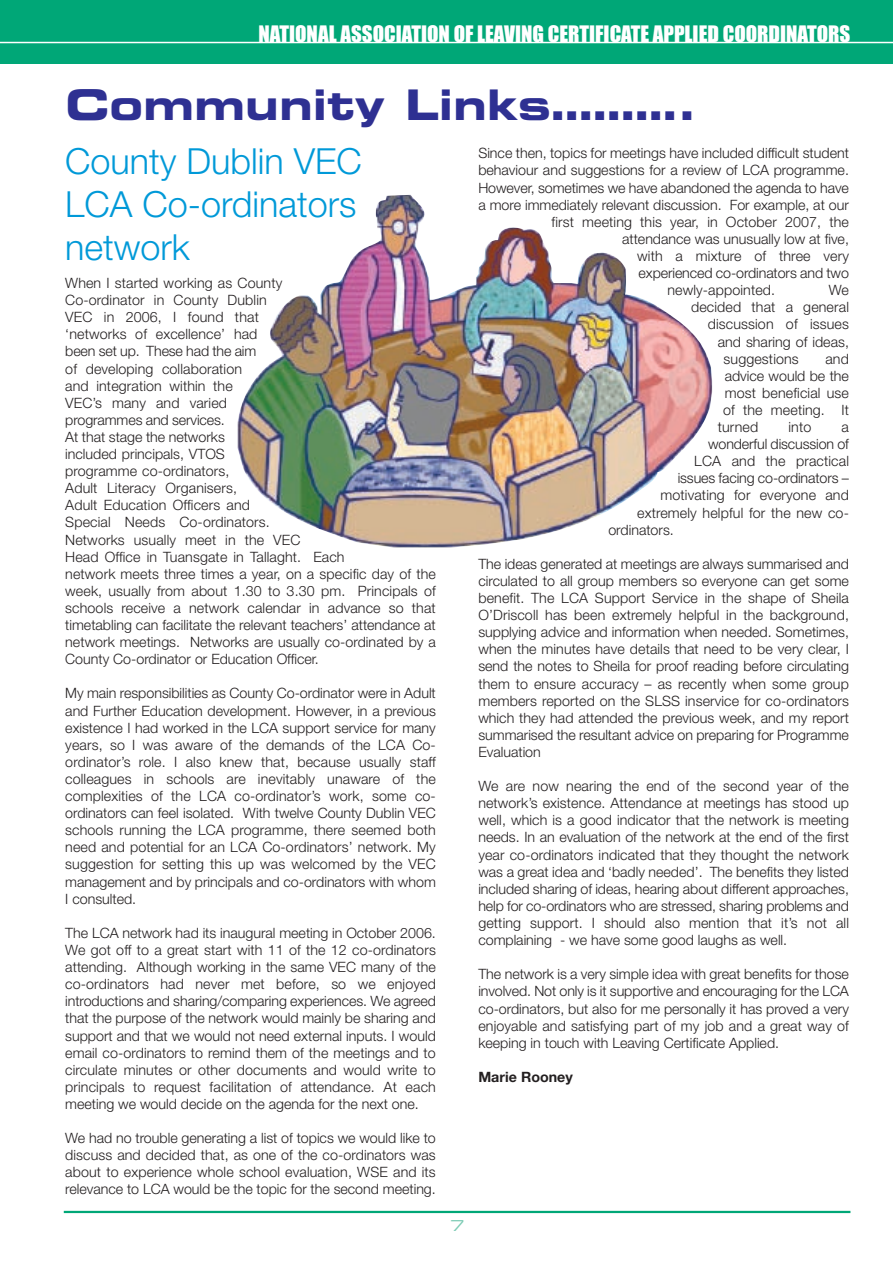
<style>
.page{position:relative;width:893px;height:1263px;background:#fff}
.page>*{position:absolute;margin:0;border:0;box-sizing:border-box;transform-origin:0 0}
.t1{font:700 expanded 42px "Square 721 BT";color:#2e3092}
.t2{font:300 36px/43.2px "Helvetica Neue CE";color:#0099d8}
.t3{font:21px "Impact";color:#fff}
.t4{font:expanded 15px "Square 721 BT";color:#7ccbb4}
.t5{font:300 14.25px/17.1px "Helvetica Neue CE";color:#231f20;text-align:justify}
.t6{font:700 14.25px "Helvetica Neue CE";color:#231f20}
</style>
<div class="page">
<hr style="left:64px;top:1211px;width:786px;height:2px;background:#00a777">
<div style="left:0;top:0;width:893px;height:64px;background:#00a777"></div>
<hr style="left:0;top:42px;width:893px;height:1px;background:#fff">
<img style="left:237px;top:195px;width:475px;height:353px">
<h3 class="t3" style="left:259px;top:22px;width:593px">NATIONAL ASSOCIATION OF LEAVING CERTIFICATE APPLIED COORDINATORS</h3>
<h1 class="t1" style="left:65px;top:90px;width:633px">Community Links……….</h1>
<h2 class="t2" style="left:65px;top:143px;width:298px">County Dublin VEC<br>LCA Co-ordinators network</h2>
<p class="t5" style="left:65px;top:276px;width:372px;text-align:left">When I started working as County<br>Co-ordinator in County Dublin<br>VEC in 2006, I found that<br>‘networks of excellence’ had<br>been set up. These had the aim<br>of developing collaboration<br>and integration within the<br>VEC’s many and varied<br>programmes and services.<br>At that stage the networks<br>included principals, VTOS<br>programme co-ordinators,<br>Adult Literacy Organisers,<br>Adult Education Officers and<br>Special Needs Co-ordinators.<br>Networks usually meet in the VEC<br>Head Office in Tuansgate in Tallaght. Each<br>network meets three times a year, on a specific day of the week, usually from about 1.30 to 3.30 pm. Principals of schools receive a network calendar in advance so that timetabling can facilitate the relevant teachers’ attendance at network meetings. Networks are usually co-ordinated by a County Co-ordinator or Education Officer.</p>
<p class="t5" style="left:65px;top:686px;width:372px">My main responsibilities as County Co-ordinator were in Adult and Further Education development. However, in a previous existence I had worked in the LCA support service for many years, so I was aware of the demands of the LCA Co&shy;ordinator’s role. I also knew that, because usually staff colleagues in schools are inevitably unaware of the complexities of the LCA co-ordinator’s work, some co&shy;ordinators can feel isolated. With twelve County Dublin VEC schools running the LCA programme, there seemed both need and potential for an LCA Co-ordinators’ network. My suggestion for setting this up was welcomed by the VEC management and by principals and co-ordinators with whom I consulted.</p>
<p class="t5" style="left:65px;top:925px;width:372px">The LCA network had its inaugural meeting in October 2006.<br>We got off to a great start with 11 of the 12 co-ordinators attending. Although working in the same VEC many of the co-ordinators had never met before, so we enjoyed introductions and sharing/comparing experiences. We agreed that the purpose of the network would mainly be sharing and support and that we would not need external inputs. I would email co-ordinators to remind them of the meetings and to circulate minutes or other documents and would write to principals to request facilitation of attendance. At each meeting we would decide on the agenda for the next one.</p>
<p class="t5" style="left:65px;top:1131px;width:372px">We had no trouble generating a list of topics we would like to discuss and decided that, as one of the co-ordinators was about to experience whole school evaluation, WSE and its relevance to LCA would be the topic for the second meeting.</p>
<p class="t5" style="left:478px;top:146px;width:372px">Since then, topics for meetings have included difficult student</p>
<p class="t5" style="left:478px;top:163px;width:372px">behaviour and suggestions for a review of LCA programme.</p>
<p class="t5" style="left:478px;top:180px;width:372px">However, sometimes we have abandoned the agenda to have</p>
<p class="t5" style="left:478px;top:197px;width:372px">a more immediately relevant discussion. For example, at our</p>
<p class="t5" style="left:552px;top:214px;width:299px">first meeting this year, in October 2007, the</p>
<p class="t5" style="left:622px;top:232px;width:228px">attendance was unusually low at five,</p>
<p class="t5" style="left:637px;top:249px;width:213px">with a mixture of three very</p>
<p class="t5" style="left:639px;top:266px;width:212px">experienced co-ordinators and two</p>
<p class="t5" style="left:667px;top:283px;width:109px">newly-appointed.</p>
<p class="t5" style="left:829px;top:283px;width:22px">We</p>
<p class="t5" style="left:691px;top:300px;width:159px">decided that a general</p>
<p class="t5" style="left:708px;top:317px;width:143px">discussion of issues</p>
<p class="t5" style="left:718px;top:334px;width:133px">and sharing of ideas,</p>
<p class="t5" style="left:724px;top:351px;width:77px">suggestions</p>
<p class="t5" style="left:825px;top:351px;width:25px">and</p>
<p class="t5" style="left:725px;top:368px;width:126px">advice would be the</p>
<p class="t5" style="left:725px;top:385px;width:126px">most beneficial use</p>
<p class="t5" style="left:723px;top:403px;width:127px">of the meeting. It</p>
<p class="t5" style="left:718px;top:420px;width:42px">turned</p>
<p class="t5" style="left:788px;top:420px;width:24px">into</p>
<p class="t5" style="left:841px;top:420px;width:9px">a</p>
<p class="t5" style="left:708px;top:437px;width:142px">wonderful discussion of</p>
<p class="t5" style="left:694px;top:454px;width:156px">LCA and the practical</p>
<p class="t5" style="left:678px;top:471px;width:173px">issues facing co-ordinators –</p>
<p class="t5" style="left:661px;top:488px;width:190px">motivating for everyone and</p>
<p class="t5" style="left:637px;top:505px;width:213px">extremely helpful for the new co-</p>
<p class="t5" style="left:608px;top:522px;width:67px">ordinators.</p>
<p class="t5" style="left:478px;top:556px;width:372px">The ideas generated at meetings are always summarised and circulated to all group members so everyone can get some benefit. The LCA Support Service in the shape of Sheila O’Driscoll has been extremely helpful in the background, supplying advice and information when needed. Sometimes, when the minutes have details that need to be very clear, I send the notes to Sheila for proof reading before circulating them to ensure accuracy – as recently when some group members reported on the SLSS inservice for co-ordinators which they had attended the previous week, and my report summarised the resultant advice on preparing for Programme Evaluation</p>
<p class="t5" style="left:478px;top:779px;width:372px">We are now nearing the end of the second year of the network’s existence. Attendance at meetings has stood up well, which is a good indicator that the network is meeting needs. In an evaluation of the network at the end of the first year co-ordinators indicated that they thought the network was a great idea and ‘badly needed’. The benefits they listed included sharing of ideas, hearing about different approaches, help for co-ordinators who are stressed, sharing problems and getting support. I should also mention that it’s not all complaining - we have some good laughs as well.</p>
<p class="t5" style="left:478px;top:967px;width:372px">The network is a very simple idea with great benefits for those involved. Not only is it supportive and encouraging for the LCA co-ordinators, but also for me personally it has proved a very enjoyable and satisfying part of my job and a great way of keeping in touch with Leaving Certificate Applied.</p>
<p class="t6" style="left:478px;top:1072px;width:96px">Marie Rooney</p>
<p class="t4" style="left:450px;top:1220px;width:16px">7</p>
</div>
